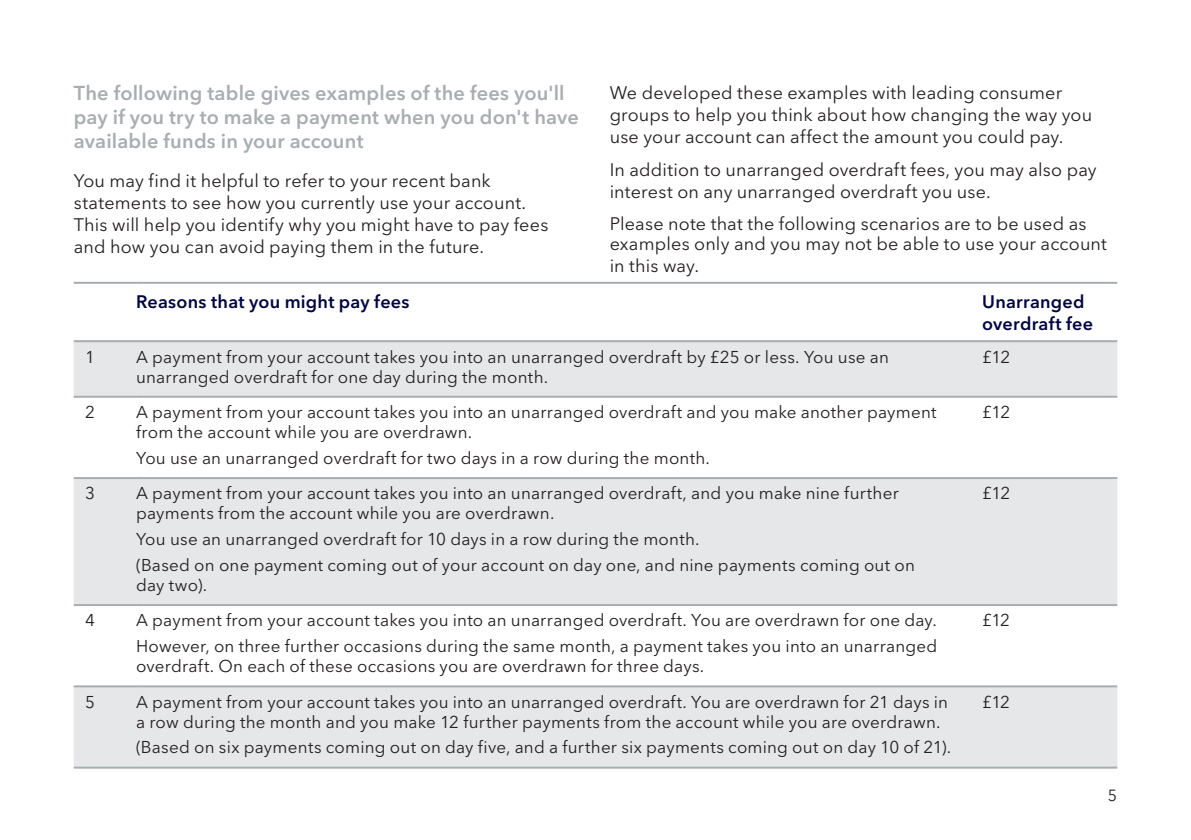
<style>
.page{position:relative;width:1191px;height:840px;background:#fff}
.page>*{position:absolute;margin:0;border:0;box-sizing:border-box;transform-origin:0 0}
.t1{font:600 20px/24px "Avenir Next LT Pro";letter-spacing:.01em;color:#a8aeb0}
.t2{font:18px/22px "Avenir Next LT Pro";letter-spacing:.01em;color:#231f20}
.t3{font:600 18px/22px "Avenir Next LT Pro";letter-spacing:.015em;color:#000541}
.t4{font:17px/20px "Avenir Next LT Pro";letter-spacing:.01em;color:#231f20}
.t5{font:16px "Avenir Next LT Pro";color:#231f20}
</style>
<div class="page">
<svg style="left:74px;top:342px;width:1043px;height:424px;fill:#e6e7e9"></svg>
<hr style="left:74px;top:282px;width:62px;height:2px;background:#a8aeb0">
<hr style="left:136px;top:282px;width:835px;height:2px;background:#a8aeb0">
<hr style="left:971px;top:282px;width:146px;height:2px;background:#a8aeb0">
<hr style="left:74px;top:766px;width:62px;height:2px;background:#a8aeb0">
<hr style="left:136px;top:766px;width:835px;height:2px;background:#a8aeb0">
<hr style="left:971px;top:766px;width:146px;height:2px;background:#a8aeb0">
<hr style="left:74px;top:340px;width:62px;height:2px;background:#a8aeb0">
<hr style="left:74px;top:395px;width:62px;height:2px;background:#a8aeb0">
<hr style="left:74px;top:477px;width:62px;height:2px;background:#a8aeb0">
<hr style="left:74px;top:603px;width:62px;height:2px;background:#a8aeb0">
<hr style="left:74px;top:685px;width:62px;height:2px;background:#a8aeb0">
<hr style="left:136px;top:340px;width:835px;height:2px;background:#a8aeb0">
<hr style="left:136px;top:395px;width:835px;height:2px;background:#a8aeb0">
<hr style="left:136px;top:477px;width:835px;height:2px;background:#a8aeb0">
<hr style="left:136px;top:603px;width:835px;height:2px;background:#a8aeb0">
<hr style="left:136px;top:685px;width:835px;height:2px;background:#a8aeb0">
<hr style="left:971px;top:340px;width:146px;height:2px;background:#a8aeb0">
<hr style="left:971px;top:395px;width:146px;height:2px;background:#a8aeb0">
<hr style="left:971px;top:477px;width:146px;height:2px;background:#a8aeb0">
<hr style="left:971px;top:603px;width:146px;height:2px;background:#a8aeb0">
<hr style="left:971px;top:685px;width:146px;height:2px;background:#a8aeb0">
<p class="t1" style="left:74px;top:81px;width:507px">The following table gives examples of the fees you'll pay if you try to make a payment when you don't have available funds in your account</p>
<p class="t2" style="left:74px;top:170px;width:476px">You may find it helpful to refer to your recent bank statements to see how you currently use your account.<br>This will help you identify why you might have to pay fees and how you can avoid paying them in the future.</p>
<p class="t3" style="left:136px;top:290px;width:275px">Reasons that you might pay fees</p>
<p class="t3" style="left:982px;top:290px;width:112px">Unarranged overdraft fee</p>
<p class="t4" style="left:85px;top:346px;width:11px">1</p>
<p class="t4" style="left:136px;top:346px;width:754px">A payment from your account takes you into an unarranged overdraft by £25 or less. You use an unarranged overdraft for one day during the month.</p>
<p class="t4" style="left:982px;top:346px;width:29px">£12</p>
<p class="t4" style="left:85px;top:402px;width:11px">2</p>
<p class="t4" style="left:136px;top:402px;width:802px">A payment from your account takes you into an unarranged overdraft and you make another payment from the account while you are overdrawn.</p>
<p class="t4" style="left:136px;top:447px;width:575px">You use an unarranged overdraft for two days in a row during the month.</p>
<p class="t2" style="left:609px;top:81px;width:484px">We developed these examples with leading consumer groups to help you think about how changing the way you use your account can affect the amount you could pay.</p>
<p class="t2" style="left:609px;top:159px;width:488px">In addition to unarranged overdraft fees, you may also pay interest on any unarranged overdraft you use.</p>
<p class="t2" style="left:609px;top:213px;width:499px;line-height:21.2px">Please note that the following scenarios are to be used as examples only and you may not be able to use your account in this way.</p>
<p class="t4" style="left:982px;top:402px;width:29px">£12</p>
<p class="t4" style="left:85px;top:483px;width:11px">3</p>
<p class="t4" style="left:136px;top:483px;width:764px">A payment from your account takes you into an unarranged overdraft, and you make nine further payments from the account while you are overdrawn.</p>
<p class="t4" style="left:136px;top:526px;width:780px;line-height:25.6px">You use an unarranged overdraft for 10 days in a row during the month.<br>(Based on one payment coming out of your account on day one, and nine payments coming out on</p>
<p class="t4" style="left:136px;top:574px;width:73px">day two).</p>
<p class="t4" style="left:85px;top:610px;width:11px">4</p>
<p class="t4" style="left:136px;top:607px;width:803px;line-height:25.6px">A payment from your account takes you into an unarranged overdraft. You are overdrawn for one day.<br>However, on three further occasions during the same month, a payment takes you into an unarranged</p>
<p class="t4" style="left:136px;top:655px;width:570px">overdraft. On each of these occasions you are overdrawn for three days.</p>
<p class="t4" style="left:85px;top:691px;width:11px">5</p>
<p class="t4" style="left:136px;top:691px;width:813px">A payment from your account takes you into an unarranged overdraft. You are overdrawn for 21 days in a row during the month and you make 12 further payments from the account while you are overdrawn.</p>
<p class="t4" style="left:136px;top:737px;width:816px">(Based on six payments coming out on day five, and a further six payments coming out on day 10 of 21).</p>
<p class="t4" style="left:982px;top:483px;width:29px">£12</p>
<p class="t4" style="left:982px;top:610px;width:29px">£12</p>
<p class="t4" style="left:982px;top:691px;width:29px">£12</p>
<p class="t5" style="left:1108px;top:785px;width:11px">5</p>
</div>
